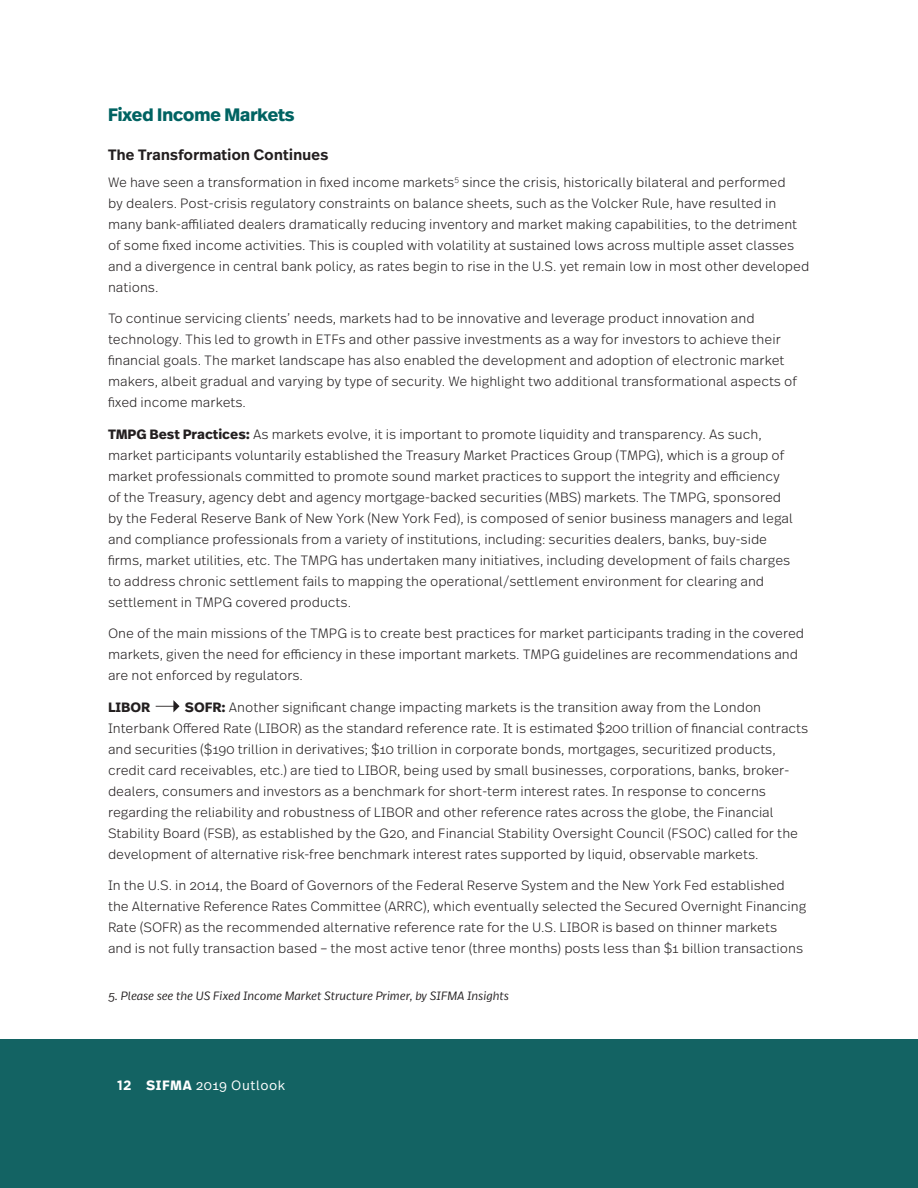
<style>
.page{position:relative;width:918px;height:1188px;background:#fff}
.page>*{position:absolute;margin:0;border:0;box-sizing:border-box;transform-origin:0 0}
.chapter_sub-color{font:700 18px "Real Head Pro";color:#006362}
.subhead{font:600 15px "Real Head Pro";letter-spacing:.025em;color:#231f20}
.body_copy{font:300 13.5px/21px "Real Text Pro";color:#231f20}
.t1{font:300 13.5px "Real Text Pro";letter-spacing:.04em;color:#fff}
.body_copy-2{font:700 13.5px "Real Text Pro";color:#231f20}
.t2{font:700 13.5px "Gotham";color:#fff}
.source{font:italic 300 12px "Real Text Pro";color:#231f20}
.s1{font-weight:700}
</style>
<div class="page">
<svg style="left:156px;top:700px;width:24px;height:12px"></svg>
<div style="left:0;top:1040px;width:918px;height:148px;background:#136363"></div>
<p class="chapter_sub-color" style="left:108px;top:101px;width:188px">Fixed Income Markets</p>
<p class="subhead" style="left:108px;top:144px;width:222px">The Transformation Continues</p>
<p class="body_copy" style="left:108px;top:171px;width:703px">We have seen a transformation in fixed income markets<sup>5</sup> since the crisis, historically bilateral and performed<br>by dealers. Post-crisis regulatory constraints on balance sheets, such as the Volcker Rule, have resulted in many bank-affiliated dealers dramatically reducing inventory and market making capabilities, to the detriment of some fixed income activities. This is coupled with volatility at sustained lows across multiple asset classes and a divergence in central bank policy, as rates begin to rise in the U.S. yet remain low in most other developed nations.</p>
<p class="body_copy" style="left:108px;top:307px;width:690px">To continue servicing clients’ needs, markets had to be innovative and leverage product innovation and technology. This led to growth in ETFs and other passive investments as a way for investors to achieve their financial goals. The market landscape has also enabled the development and adoption of electronic market makers, albeit gradual and varying by type of security. We highlight two additional transformational aspects of fixed income markets.</p>
<p class="body_copy" style="left:108px;top:423px;width:686px"><span class="s1">TMPG Best Practices:</span> As markets evolve, it is important to promote liquidity and transparency. As such, market participants voluntarily established the Treasury Market Practices Group (TMPG), which is a group of market professionals committed to promote sound market practices to support the integrity and efficiency of the Treasury, agency debt and agency mortgage-backed securities (MBS) markets. The TMPG, sponsored by the Federal Reserve Bank of New York (New York Fed), is composed of senior business managers and legal and compliance professionals from a variety of institutions, including: securities dealers, banks, buy-side firms, market utilities, etc. The TMPG has undertaken many initiatives, including development of fails charges to address chronic settlement fails to mapping the operational/settlement environment for clearing and settlement in TMPG covered products.</p>
<p class="body_copy" style="left:108px;top:622px;width:698px">One of the main missions of the TMPG is to create best practices for market participants trading in the covered markets, given the need for efficiency in these important markets. TMPG guidelines are recommendations and are not enforced by regulators.</p>
<p class="body_copy-2" style="left:108px;top:697px;width:44px">LIBOR</p>
<p class="body_copy" style="left:108px;top:696px;width:702px;text-indent:77px"><span class="s1">SOFR:</span> Another significant change impacting markets is the transition away from the London Interbank Offered Rate (LIBOR) as the standard reference rate. It is estimated $200 trillion of financial contracts and securities ($190 trillion in derivatives; $10 trillion in corporate bonds, mortgages, securitized products, credit card receivables, etc.) are tied to LIBOR, being used by small businesses, corporations, banks, broker&shy;dealers, consumers and investors as a benchmark for short-term interest rates. In response to concerns regarding the reliability and robustness of LIBOR and other reference rates across the globe, the Financial Stability Board (FSB), as established by the G20, and Financial Stability Oversight Council (FSOC) called for the development of alternative risk-free benchmark interest rates supported by liquid, observable markets.</p>
<p class="body_copy" style="left:108px;top:874px;width:700px">In the U.S. in 2014, the Board of Governors of the Federal Reserve System and the New York Fed established the Alternative Reference Rates Committee (ARRC), which eventually selected the Secured Overnight Financing Rate (SOFR) as the recommended alternative reference rate for the U.S. LIBOR is based on thinner markets<br>and is not fully transaction based – the most active tenor (three months) posts less than $1 billion transactions</p>
<p class="source" style="left:108px;top:988px;width:402px">5. Please see the US Fixed Income Market Structure Primer, by SIFMA Insights</p>
<p class="t2" style="left:117px;top:1076px;width:16px">12</p>
<p class="t1" style="left:146px;top:1076px;width:141px"><span class="s1">SIFMA</span> 2019 Outlook</p>
</div>
